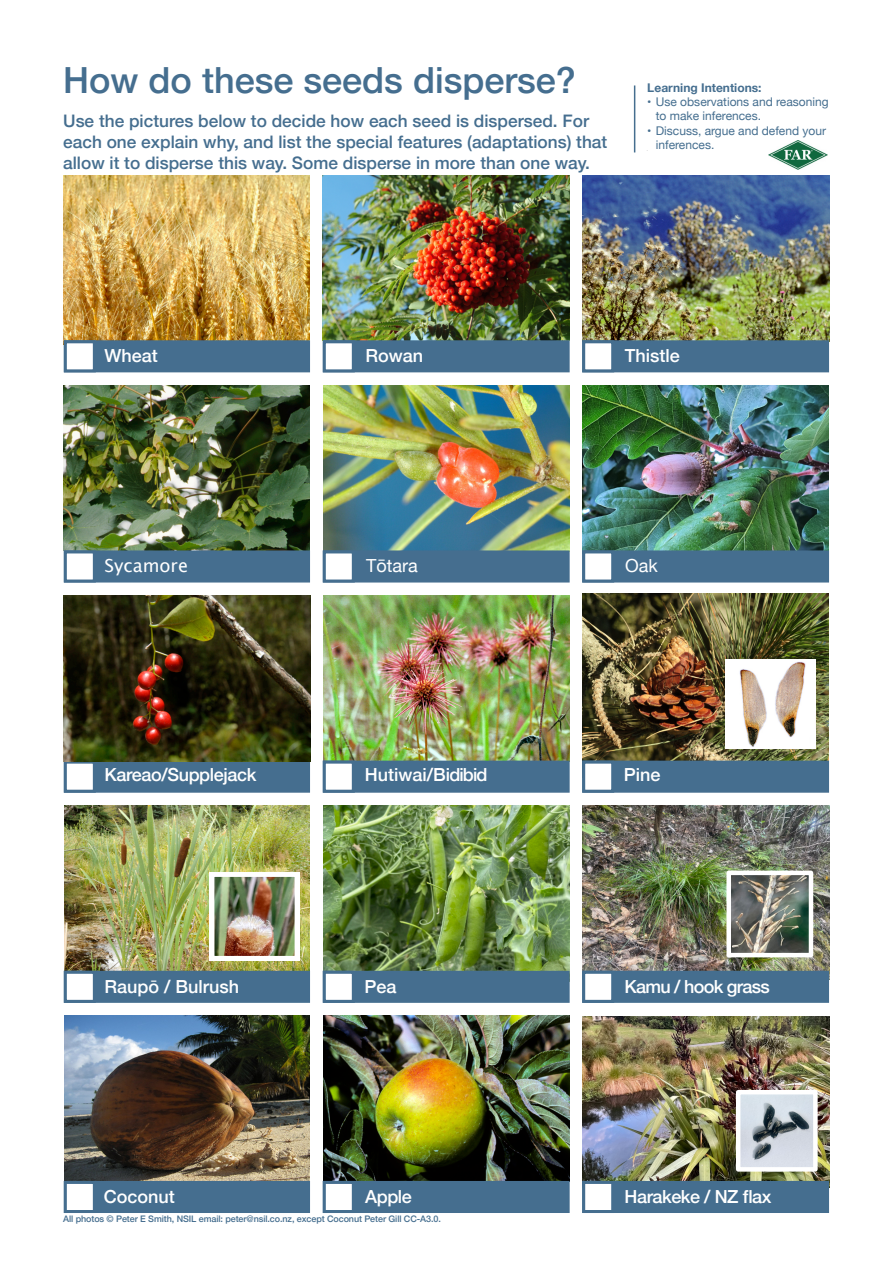
<style>
.page{position:relative;width:894px;height:1264px;background:#fff}
.page>*{position:absolute;margin:0;border:0;box-sizing:border-box;transform-origin:0 0}
.t1{font:500 36px "Helvetica Neue";color:#456e8f}
.t2{font:500 18px "Helvetica Neue";letter-spacing:-.01em;color:#fff}
.t3{font:500 18px "Helvetica Neue";letter-spacing:-.04em;color:#fff}
.t4{font:18px "Helvetica Neue";color:#fff}
.t5{font:18px "Lucida Grande";color:#fff}
.t6{font:500 17.25px/20.7px "Helvetica Neue";color:#456e8f}
.t7{font:12px/14.4px "Helvetica Neue";color:#456e8f}
.t8{font:700 12px "Helvetica Neue";color:#456e8f}
.t9{font:500 9px "Helvetica Neue";letter-spacing:-.01em;color:#456e8f}
.t10{font:1.5px "Arial";color:#000}
</style>
<div class="page">
<img style="left:582px;top:1016px;width:246px;height:164px">
<img style="left:64px;top:1015px;width:246px;height:165px">
<img style="left:323px;top:805px;width:246px;height:165px">
<img style="left:582px;top:593px;width:246px;height:167px">
<img style="left:323px;top:595px;width:246px;height:165px">
<img style="left:582px;top:385px;width:246px;height:165px">
<img style="left:323px;top:385px;width:246px;height:165px">
<img style="left:64px;top:385px;width:246px;height:165px">
<img style="left:64px;top:175px;width:246px;height:165px">
<img style="left:323px;top:175px;width:246px;height:165px">
<img style="left:582px;top:175px;width:246px;height:165px">
<img style="left:323px;top:1015px;width:246px;height:165px">
<img style="left:582px;top:805px;width:246px;height:165px">
<img style="left:64px;top:805px;width:246px;height:165px">
<hr style="left:633px;top:85px;width:2px;height:67px;background:#456e8f">
<div style="left:64px;top:340px;width:246px;height:32px;background:#456e8f;border:3px solid #456e8f"></div>
<div style="left:64px;top:340px;width:32px;height:32px;background:#fff;border:3px solid #456e8f"></div>
<div style="left:323px;top:340px;width:246px;height:32px;background:#456e8f;border:3px solid #456e8f"></div>
<div style="left:323px;top:340px;width:31px;height:32px;background:#fff;border:3px solid #456e8f"></div>
<div style="left:582px;top:340px;width:246px;height:32px;background:#456e8f;border:3px solid #456e8f"></div>
<div style="left:582px;top:340px;width:32px;height:32px;background:#fff;border:3px solid #456e8f"></div>
<div style="left:64px;top:550px;width:246px;height:32px;background:#456e8f;border:3px solid #456e8f"></div>
<div style="left:64px;top:550px;width:32px;height:32px;background:#fff;border:3px solid #456e8f"></div>
<div style="left:323px;top:550px;width:246px;height:32px;background:#456e8f"></div>
<div style="left:323px;top:550px;width:31px;height:32px;background:#fff;border:3px solid #456e8f"></div>
<div style="left:582px;top:550px;width:246px;height:32px;background:#456e8f;border:3px solid #456e8f"></div>
<div style="left:582px;top:550px;width:32px;height:32px;background:#fff;border:3px solid #456e8f"></div>
<div style="left:64px;top:760px;width:246px;height:32px;background:#456e8f;border:3px solid #456e8f"></div>
<div style="left:64px;top:760px;width:32px;height:32px;background:#fff;border:3px solid #456e8f"></div>
<div style="left:323px;top:760px;width:246px;height:32px;background:#456e8f;border:3px solid #456e8f"></div>
<div style="left:323px;top:760px;width:31px;height:32px;background:#fff;border:3px solid #456e8f"></div>
<div style="left:582px;top:760px;width:246px;height:32px;background:#456e8f;border:3px solid #456e8f"></div>
<div style="left:582px;top:760px;width:32px;height:32px;background:#fff;border:3px solid #456e8f"></div>
<div style="left:64px;top:1180px;width:246px;height:32px;background:#456e8f;border:3px solid #456e8f"></div>
<div style="left:64px;top:1180px;width:32px;height:32px;background:#fff;border:3px solid #456e8f"></div>
<div style="left:323px;top:1180px;width:246px;height:32px;background:#456e8f;border:3px solid #456e8f"></div>
<div style="left:323px;top:1180px;width:31px;height:32px;background:#fff;border:3px solid #456e8f"></div>
<div style="left:582px;top:1180px;width:246px;height:32px;background:#456e8f;border:3px solid #456e8f"></div>
<div style="left:582px;top:1180px;width:32px;height:32px;background:#fff;border:3px solid #456e8f"></div>
<div style="left:64px;top:970px;width:246px;height:32px;background:#456e8f;border:3px solid #456e8f"></div>
<div style="left:64px;top:970px;width:32px;height:32px;background:#fff;border:3px solid #456e8f"></div>
<div style="left:323px;top:970px;width:246px;height:32px;background:#456e8f;border:3px solid #456e8f"></div>
<div style="left:323px;top:970px;width:31px;height:32px;background:#fff;border:3px solid #456e8f"></div>
<div style="left:582px;top:970px;width:246px;height:32px;background:#456e8f;border:3px solid #456e8f"></div>
<div style="left:582px;top:970px;width:32px;height:32px;background:#fff;border:3px solid #456e8f"></div>
<img style="left:64px;top:595px;width:246px;height:165px">
<img style="left:210px;top:872px;width:89px;height:88px">
<img style="left:740px;top:1094px;width:72px;height:72px">
<div style="left:735px;top:1089px;width:82px;height:82px;border:4px solid #fff"></div>
<img style="left:768px;top:141px;width:59px;height:28px">
<img style="left:725px;top:659px;width:90px;height:89px">
<img style="left:731px;top:875px;width:76px;height:77px">
<div style="left:726px;top:870px;width:86px;height:87px;border:4px solid #fff"></div>
<h1 class="t1" style="left:63px;top:58px;width:514px">How do these seeds disperse?</h1>
<p class="t6" style="left:63px;top:110px;width:545px">Use the pictures below to decide how each seed is dispersed. For each one explain why, and list the special features (adaptations) that allow it to disperse this way. Some disperse in more than one way.</p>
<p class="t8" style="left:647px;top:80px;width:116px">Learning Intentions:</p>
<p class="t7" style="left:655px;top:94px;width:174px;text-indent:-9px">• Use observations and reasoning to make inferences.</p>
<p class="t7" style="left:655px;top:123px;width:172px;text-indent:-9px">• Discuss, argue and defend your inferences.</p>
<p class="t10" style="left:647px;top:150px;width:2px">•</p>
<p class="t2" style="left:104px;top:344px;width:55px">Wheat</p>
<p class="t2" style="left:365px;top:344px;width:59px">Rowan</p>
<p class="t2" style="left:624px;top:344px;width:56px">Thistle</p>
<p class="t5" style="left:104px;top:558px;width:85px">Sycamore</p>
<p class="t4" style="left:366px;top:555px;width:53px">Tōtara</p>
<p class="t4" style="left:625px;top:555px;width:34px">Oak</p>
<p class="t2" style="left:104px;top:763px;width:153px">Kareao/Supplejack</p>
<p class="t2" style="left:365px;top:763px;width:124px">Hutiwai/Bidibid</p>
<p class="t2" style="left:623px;top:763px;width:38px">Pine</p>
<p class="t2" style="left:104px;top:974px;width:136px">Raupō / Bulrush</p>
<p class="t2" style="left:364px;top:974px;width:34px">Pea</p>
<p class="t3" style="left:624px;top:974px;width:147px">Kamu / hook grass</p>
<p class="t2" style="left:104px;top:1184px;width:73px">Coconut</p>
<p class="t2" style="left:365px;top:1184px;width:48px">Apple</p>
<p class="t2" style="left:624px;top:1184px;width:148px">Harakeke / NZ flax</p>
<p class="t9" style="left:63px;top:1212px;width:379px">All photos © Peter E Smith, NSIL email: peter@nsil.co.nz, except Coconut Peter Gill CC-A3.0.</p>
</div>
